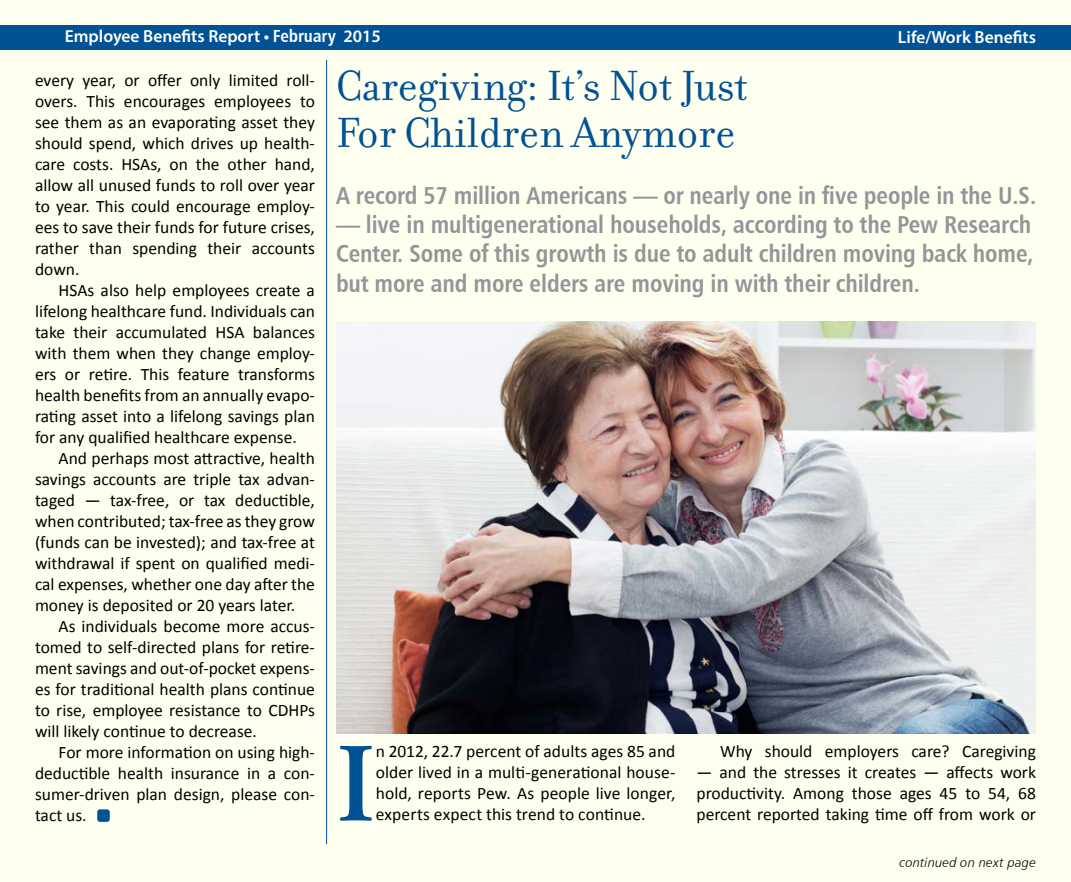
<style>
.page{position:relative;width:1071px;height:882px;background:#fff}
.page>*{position:absolute;margin:0;border:0;box-sizing:border-box;transform-origin:0 0}
.t1{font:600 112.52px "Adobe Garamond Pro";color:#005295}
.t2{font:45.5px/47.2px "Filosofia";color:#005295}
.t3{font:24.5px/29.4px "Humanist 777 BT Bold Condensed B";letter-spacing:-.005em;color:#939598;text-align:justify}
.t4{font:17.5px/21px "Calibri";color:#000;text-align:justify}
.t5{font:600 17.5px "Myriad Pro";color:#fff}
.t6{font:13.12px "Humanist 777 BT Light Italic B";letter-spacing:.015em;color:#000}
.s1{font-family:"Humanist 777 BT Bold Condensed B";font-weight:400}
</style>
<div class="page">
<div style="left:1px;top:1px;width:1070px;height:881px;background:#fffff0"></div>
<div style="left:0;top:25px;width:1071px;height:24px;background:#005295"></div>
<hr style="left:326px;top:60px;width:1px;height:784px;background:#005295">
<div style="left:97px;top:809px;width:13px;height:13px;background:#005295;border-radius:3px"></div>
<img style="left:336px;top:322px;width:700px;height:411px">
<p class="t5" style="left:65px;top:25px;width:318px">Employee Benefits Report • <span class="s1">February</span> 2015</p>
<p class="t5" style="left:898px;top:26px;width:140px">Life/Work Benefits</p>
<h2 class="t2" style="left:336px;top:63px;width:414px">Caregiving: It’s Not Just<br>For Children Anymore</h2>
<h3 class="t3" style="left:336px;top:180px;width:702px">A record 57 million Americans — or nearly one in five people in the U.S.</h3>
<h3 class="t3" style="left:336px;top:209px;width:699px">— live in multigenerational households, according to the Pew Research Center. Some of this growth is due to adult children moving back home, but more and more elders are moving in with their children.</h3>
<p class="t4" style="left:35px;top:70px;width:282px">every year, or offer only limited roll&shy;overs. This encourages employees to see them as an evaporating asset they should spend, which drives up health&shy;care costs. HSAs, on the other hand, allow all unused funds to roll over year to year. This could encourage employ&shy;ees to save their funds for future crises, rather than spending their accounts down.</p>
<p class="t4" style="left:35px;top:280px;width:282px;text-indent:24px">HSAs also help employees create a lifelong healthcare fund. Individuals can take their accumulated HSA balances with them when they change employ&shy;ers or retire. This feature transforms health benefits from an annually evapo&shy;rating asset into a lifelong savings plan for any qualified healthcare expense.</p>
<p class="t4" style="left:35px;top:448px;width:281px;text-indent:24px">And perhaps most attractive, health savings accounts are triple tax advan&shy;taged — tax-free, or tax deductible, when contributed; tax-free as they grow (funds can be invested); and tax-free at withdrawal if spent on qualified medi&shy;cal expenses, whether one day after the money is deposited or 20 years later.</p>
<p class="t4" style="left:35px;top:616px;width:281px;text-indent:24px">As individuals become more accus&shy;tomed to self-directed plans for retire&shy;ment savings and out-of-pocket expens&shy;es for traditional health plans continue to rise, employee resistance to CDHPs will likely continue to decrease.</p>
<p class="t4" style="left:35px;top:742px;width:281px;text-indent:24px">For more information on using high&shy;deductible health insurance in a con&shy;sumer-driven plan design, please con&shy;tact us.</p>
<h1 class="t1" style="left:336px;top:720px;width:41px">I</h1>
<p class="t4" style="left:376px;top:741px;width:301px">n 2012, 22.7 percent of adults ages 85 and older lived in a multi-generational house&shy;hold, reports Pew. As people live longer, experts expect this trend to continue.</p>
<p class="t4" style="left:720px;top:741px;width:317px">Why should employers care? Caregiving</p>
<p class="t4" style="left:697px;top:762px;width:341px">— and the stresses it creates — affects work productivity. Among those ages 45 to 54, 68 percent reported taking time off from work or</p>
<p class="t6" style="left:900px;top:855px;width:138px">continued on next page</p>
</div>
